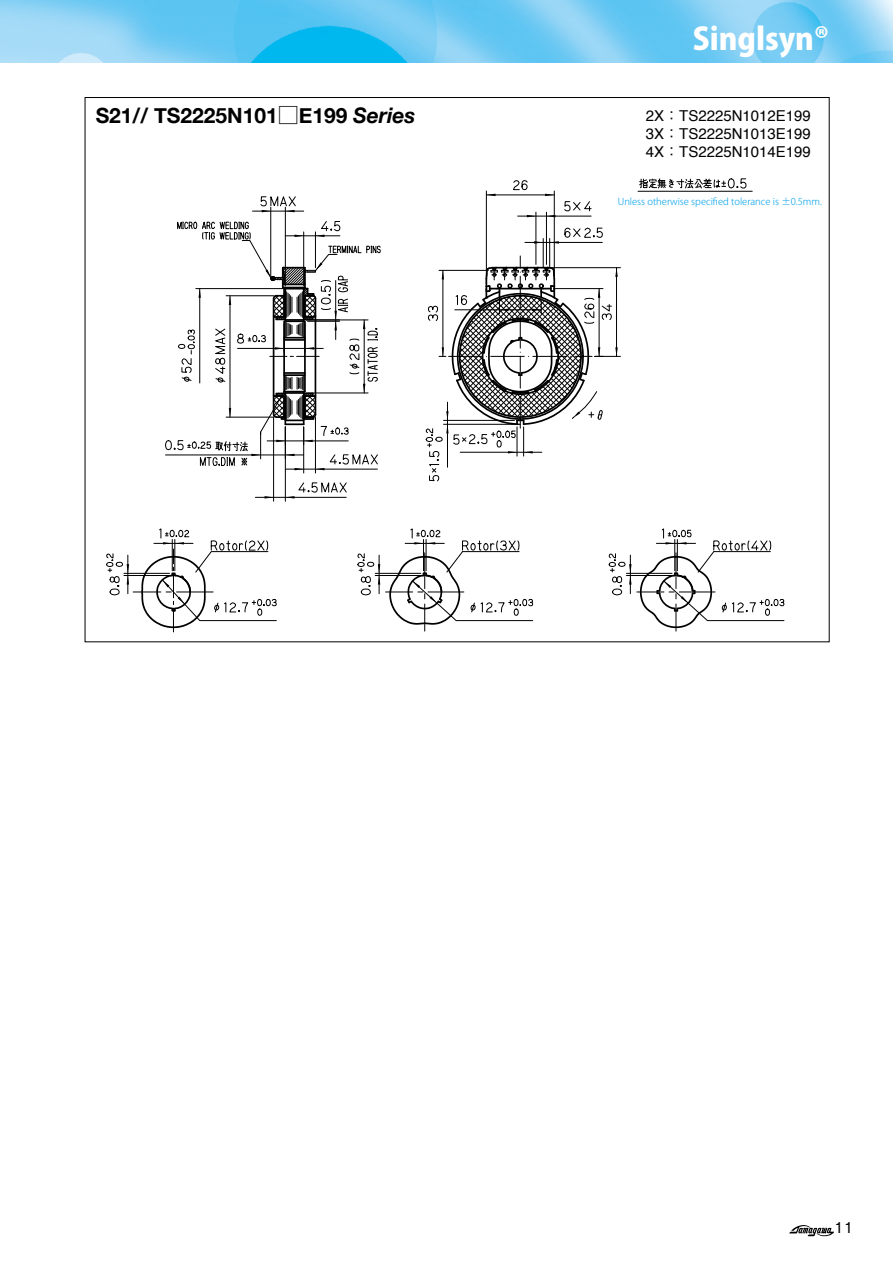
<style>
.page{position:relative;width:893px;height:1263px;background:#fff}
.page>*{position:absolute;margin:0;border:0;box-sizing:border-box;transform-origin:0 0}
.t1{font:800 30.45px "Koz Go Pro";color:#fff}
.t2{font:700 21px "Helvetica Neue";color:#000}
.t3{font:15px/18px "Helvetica";color:#000;text-align:justify}
.t4{font:500 15px "Gothic BBB Pro";color:#000}
.t5{font:300 9.45px "Koz Go Pro";color:#00a0e9}
.s1{font-family:"Gothic BBB Pro";font-weight:500}
.s2{font-style:italic;font-size:21.45px}
</style>
<div class="page">
<img style="left:0;top:0;width:893px;height:63px">
<svg style="left:789px;top:1225px;width:45px;height:11px"></svg>
<hr style="left:375px;top:575px;width:47px;height:1px;background:#000">
<hr style="left:375px;top:573px;width:46px;height:1px;background:#000">
<svg style="left:357px;top:553px;width:23px;height:43px"></svg>
<svg style="left:608px;top:528px;width:177px;height:103px"></svg>
<svg style="left:386px;top:528px;width:148px;height:103px"></svg>
<svg style="left:106px;top:528px;width:171px;height:104px"></svg>
<hr style="left:638px;top:191px;width:114px;height:1px;background:#000">
<svg style="left:639px;top:178px;width:108px;height:11px"></svg>
<hr style="left:486px;top:194px;width:68px;height:1px;background:#000">
<hr style="left:486px;top:191px;width:1px;height:93px;background:#000">
<hr style="left:554px;top:191px;width:1px;height:85px;background:#000">
<svg style="left:486px;top:194px;width:10px;height:2px"></svg>
<svg style="left:545px;top:194px;width:9px;height:2px"></svg>
<svg style="left:513px;top:180px;width:15px;height:10px"></svg>
<hr style="left:525px;top:242px;width:77px;height:1px;background:#000">
<hr style="left:549px;top:238px;width:1px;height:30px;background:#000">
<hr style="left:543px;top:238px;width:1px;height:30px;background:#000">
<svg style="left:534px;top:241px;width:9px;height:3px"></svg>
<svg style="left:550px;top:227px;width:53px;height:17px"></svg>
<hr style="left:518px;top:216px;width:73px;height:1px;background:#000">
<hr style="left:546px;top:212px;width:1px;height:52px;background:#000">
<hr style="left:535px;top:212px;width:1px;height:52px;background:#000">
<svg style="left:547px;top:215px;width:7px;height:2px"></svg>
<svg style="left:527px;top:215px;width:9px;height:2px"></svg>
<svg style="left:564px;top:201px;width:28px;height:11px"></svg>
<hr style="left:315px;top:417px;width:1px;height:56px;background:#000">
<hr style="left:303px;top:427px;width:1px;height:46px;background:#000">
<hr style="left:255px;top:497px;width:91px;height:1px;background:#000">
<hr style="left:285px;top:427px;width:1px;height:74px;background:#000">
<hr style="left:273px;top:417px;width:1px;height:84px;background:#000">
<svg style="left:285px;top:478px;width:62px;height:20px"></svg>
<svg style="left:165px;top:196px;width:216px;height:274px"></svg>
<svg style="left:425px;top:256px;width:195px;height:226px"></svg>
<h1 class="t1" style="left:693px;top:19px;width:137px">Singlsyn®</h1>
<h2 class="t2" style="left:96px;top:99px;width:321px">S21// TS2225N101<span class="s1">□</span>E199 <span class="s2">Series</span></h2>
<p class="t3" style="left:646px;top:107px;width:167px">2X<span class="s1">：</span>TS2225N1012E199<br>3X<span class="s1">：</span>TS2225N1013E199<br>4X<span class="s1">：</span>TS2225N1014E199</p>
<p class="t5" style="left:618px;top:195px;width:206px">Unless otherwise specified tolerance is ±0.5mm.</p>
<p class="t4" style="left:834px;top:1215px;width:20px">11</p>
</div>
